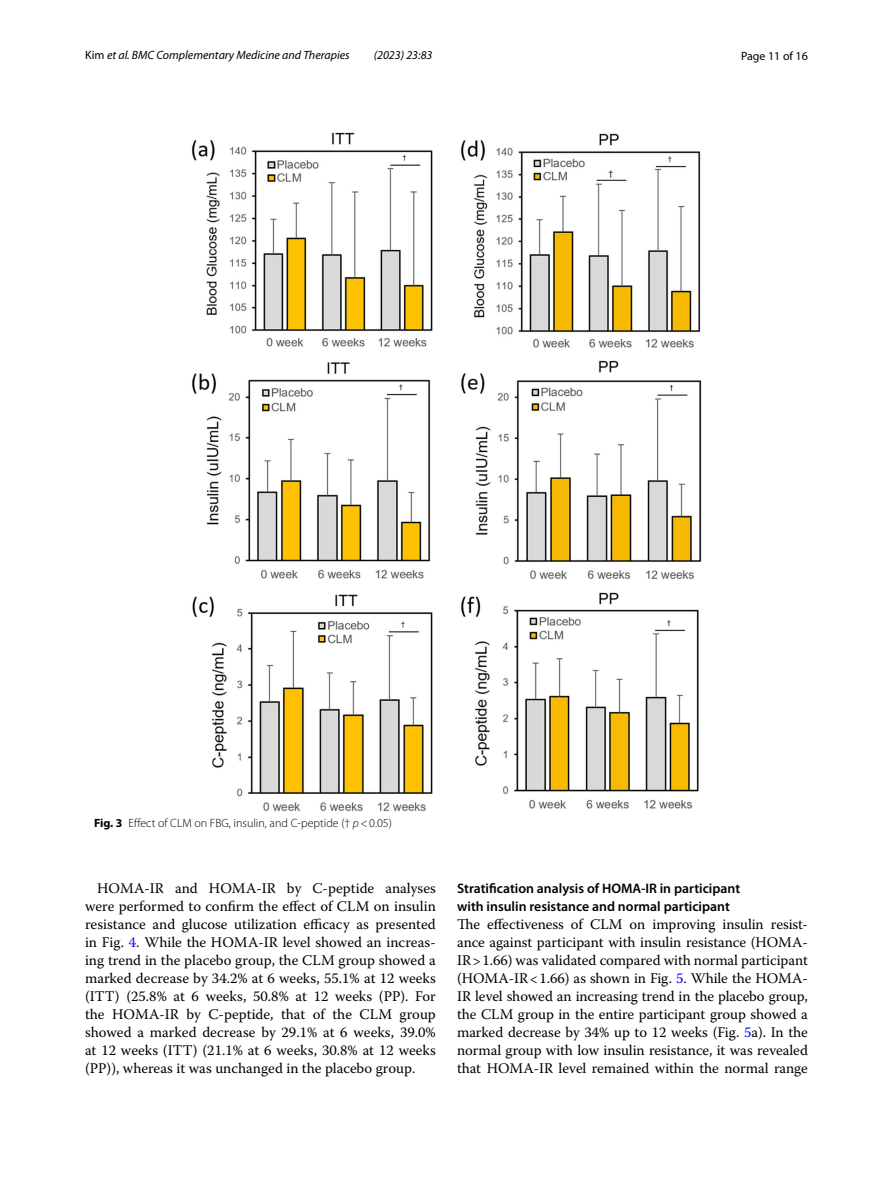
<style>
.page{position:relative;width:893px;height:1187px;background:#fff}
.page>*{position:absolute;margin:0;border:0;box-sizing:border-box;transform-origin:0 0}
.t1{font:14.7px/18px "Warnock Pro";color:#000;text-align:justify}
.t2{font:600 13.8px/18px "Myriad Pro";color:#000}
.t3{font:italic 12px "Myriad Pro";color:#000}
.t4{font:300 12px "Myriad Pro";color:#000}
.t5{font:12px "Myriad Pro";color:#000}
.s1{font-style:normal}
.s2{font-weight:700}
.s3{font-style:italic}
.s4{color:#00f}
</style>
<div class="page">
<img style="left:192px;top:133px;width:510px;height:678px">
<p class="t3" style="left:85px;top:48px;width:266px"><span class="s1">Kim</span> et al. BMC Complementary Medicine and Therapies</p>
<p class="t3" style="left:374px;top:48px;width:60px">(2023) 23:83</p>
<p class="t5" style="left:741px;top:48px;width:68px">Page 11 of 16</p>
<p class="t4" style="left:94px;top:816px;width:299px"><span class="s2">Fig. 3</span> Effect of CLM on FBG, insulin, and C-peptide († <span class="s3">p</span>&lt;0.05)</p>
<p class="t1" style="left:85px;top:878px;width:352px;text-indent:12px">HOMA-IR and HOMA-IR by C-peptide analyses were performed to confirm the effect of CLM on insulin resistance and glucose utilization efficacy as presented in Fig. <span class="s4">4</span>. While the HOMA-IR level showed an increas&shy;ing trend in the placebo group, the CLM group showed a marked decrease by 34.2% at 6 weeks, 55.1% at 12 weeks (ITT) (25.8% at 6 weeks, 50.8% at 12 weeks (PP). For the HOMA-IR by C-peptide, that of the CLM group showed a marked decrease by 29.1% at 6 weeks, 39.0% at 12 weeks (ITT) (21.1% at 6 weeks, 30.8% at 12 weeks (PP)), whereas it was unchanged in the placebo group.</p>
<p class="t2" style="left:457px;top:878px;width:285px">Stratification analysis of HOMA‑IR in participant with insulin resistance and normal participant</p>
<p class="t1" style="left:457px;top:914px;width:352px">The effectiveness of CLM on improving insulin resist&shy;ance against participant with insulin resistance (HOMA-IR&gt;1.66) was validated compared with normal participant (HOMA-IR&lt;1.66) as shown in Fig. <span class="s4">5</span>. While the HOMA-IR level showed an increasing trend in the placebo group, the CLM group in the entire participant group showed a marked decrease by 34% up to 12 weeks (Fig. <span class="s4">5</span>a). In the normal group with low insulin resistance, it was revealed that HOMA-IR level remained within the normal range</p>
</div>
